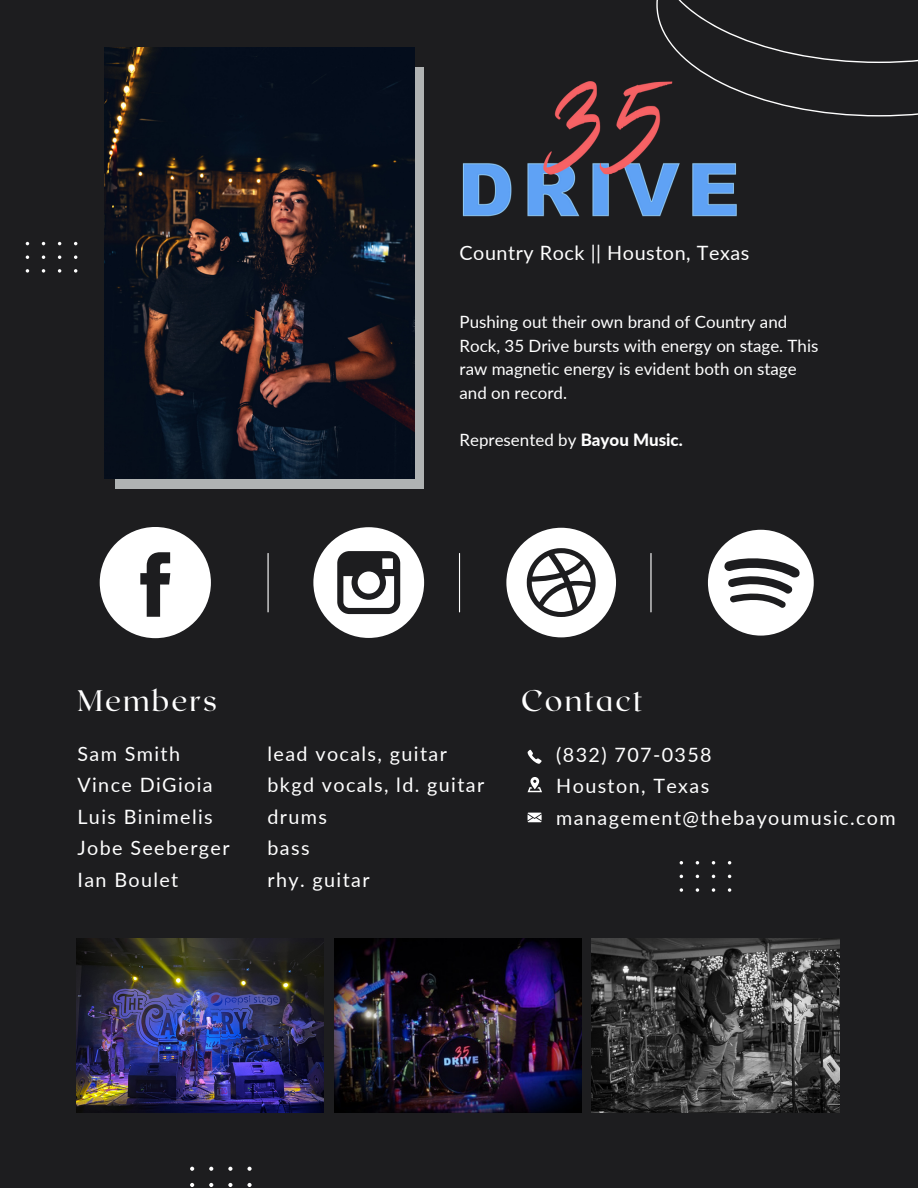
<style>
.page{position:relative;width:918px;height:1188px;background:#1d1d1f}
.page>*{position:absolute;margin:0;border:0;box-sizing:border-box;transform-origin:0 0}
.t1{font:29.7px "Roxborough CF";letter-spacing:.07em;color:#fff}
.t2{font:19.8px "Lato";letter-spacing:.07em;color:#fff}
.t3{font:19.8px "Lato";letter-spacing:.03em;color:#fff}
.t4{font:16.95px/23.7px "Lato";color:#fff}
.s1{font-weight:800}
</style>
<div class="page">
<div style="left:115px;top:67px;width:309px;height:421px;background:#b0b3b3"></div>
<img style="left:104px;top:48px;width:311px;height:430px">
<hr style="left:650px;top:553px;width:2px;height:59px;background:#fff">
<hr style="left:268px;top:553px;width:1px;height:59px;background:#fff">
<hr style="left:459px;top:553px;width:1px;height:59px;background:#fff">
<img style="left:76px;top:939px;width:248px;height:174px">
<img style="left:334px;top:939px;width:248px;height:174px">
<img style="left:592px;top:939px;width:247px;height:174px">
<svg style="left:656px;top:0;width:262px;height:116px"></svg>
<svg style="left:528px;top:813px;width:14px;height:9px"></svg>
<svg style="left:528px;top:750px;width:14px;height:14px"></svg>
<svg style="left:528px;top:777px;width:14px;height:15px"></svg>
<svg style="left:712px;top:888px;width:3px;height:4px"></svg>
<svg style="left:712px;top:861px;width:3px;height:4px"></svg>
<svg style="left:696px;top:888px;width:3px;height:4px"></svg>
<svg style="left:696px;top:861px;width:3px;height:4px"></svg>
<svg style="left:728px;top:888px;width:3px;height:4px"></svg>
<svg style="left:728px;top:861px;width:3px;height:4px"></svg>
<svg style="left:680px;top:888px;width:3px;height:4px"></svg>
<svg style="left:680px;top:861px;width:3px;height:4px"></svg>
<svg style="left:58px;top:269px;width:3px;height:4px"></svg>
<svg style="left:58px;top:255px;width:3px;height:4px"></svg>
<svg style="left:42px;top:269px;width:3px;height:4px"></svg>
<svg style="left:42px;top:255px;width:3px;height:4px"></svg>
<svg style="left:74px;top:269px;width:3px;height:4px"></svg>
<svg style="left:74px;top:255px;width:3px;height:4px"></svg>
<svg style="left:26px;top:269px;width:3px;height:4px"></svg>
<svg style="left:26px;top:255px;width:3px;height:4px"></svg>
<svg style="left:228px;top:1167px;width:4px;height:4px"></svg>
<svg style="left:228px;top:1183px;width:4px;height:4px"></svg>
<svg style="left:209px;top:1167px;width:4px;height:4px"></svg>
<svg style="left:209px;top:1183px;width:4px;height:4px"></svg>
<svg style="left:247px;top:1167px;width:5px;height:4px"></svg>
<svg style="left:247px;top:1183px;width:5px;height:4px"></svg>
<svg style="left:190px;top:1167px;width:4px;height:4px"></svg>
<svg style="left:190px;top:1183px;width:4px;height:4px"></svg>
<img style="left:462px;top:48px;width:284px;height:169px">
<svg style="left:100px;top:527px;width:111px;height:111px"></svg>
<svg style="left:313px;top:527px;width:111px;height:111px"></svg>
<svg style="left:506px;top:528px;width:110px;height:109px"></svg>
<svg style="left:708px;top:530px;width:106px;height:106px"></svg>
<p class="t3" style="left:460px;top:241px;width:291px">Country Rock || Houston, Texas</p>
<p class="t4" style="left:460px;top:310px;width:360px">Pushing out their own brand of Country and Rock, 35 Drive bursts with energy on stage. This raw magnetic energy is evident both on stage and on record.</p>
<p class="t4" style="left:460px;top:428px;width:225px">Represented by <span class="s1">Bayou Music.</span></p>
<p class="t1" style="left:77px;top:681px;width:141px">Members</p>
<p class="t1" style="left:521px;top:681px;width:123px">Contact</p>
<p class="t2" style="left:77px;top:741px;width:104px">Sam Smith</p>
<p class="t2" style="left:77px;top:773px;width:137px">Vince DiGioia</p>
<p class="t2" style="left:77px;top:804px;width:137px">Luis Binimelis</p>
<p class="t2" style="left:77px;top:836px;width:154px">Jobe Seeberger</p>
<p class="t2" style="left:268px;top:741px;width:181px">lead vocals, guitar</p>
<p class="t2" style="left:268px;top:773px;width:218px">bkgd vocals, ld. guitar</p>
<p class="t2" style="left:268px;top:804px;width:61px">drums</p>
<p class="t2" style="left:268px;top:836px;width:44px">bass</p>
<p class="t2" style="left:556px;top:742px;width:157px">(832) 707-0358</p>
<p class="t2" style="left:556px;top:774px;width:154px">Houston, Texas</p>
<p class="t2" style="left:556px;top:806px;width:341px">management@thebayoumusic.com</p>
<p class="t2" style="left:77px;top:867px;width:102px">Ian Boulet</p>
<p class="t2" style="left:268px;top:867px;width:104px">rhy. guitar</p>
</div>
